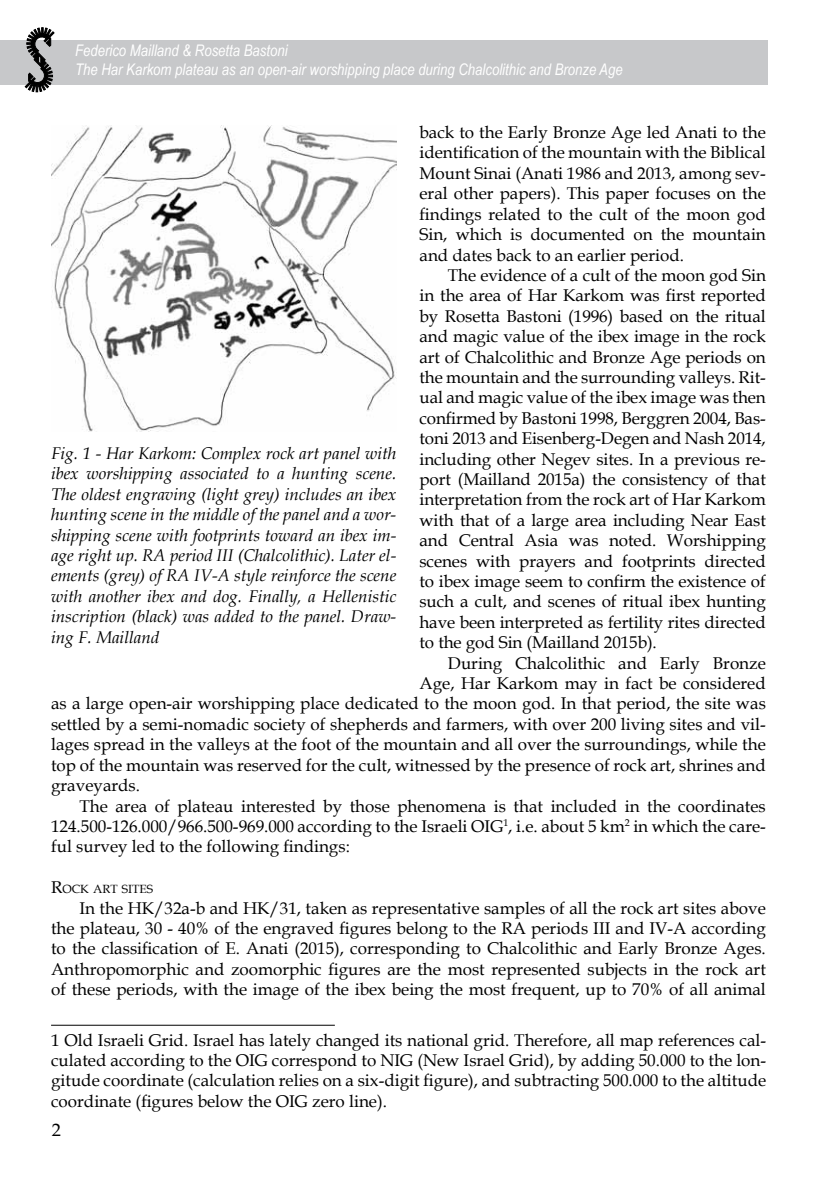
<style>
.page{position:relative;width:840px;height:1191px;background:#fff}
.page>*{position:absolute;margin:0;border:0;box-sizing:border-box;transform-origin:0 0}
.t1{font:18px "Book Antiqua";color:#000}
.t2{font:17px/20.4px "Book Antiqua";color:#000;text-align:justify}
.t3{font:italic 17px/20.4px "Book Antiqua";color:#000;text-align:justify}
.t4{font:italic 16px/19.2px "Arial Narrow";color:#fff}
.t5{font:11.8px "Book Antiqua";color:#000}
.s1{font-size:17px}
</style>
<div class="page">
<div style="left:0;top:40px;width:767px;height:45px;background:#c7c8ca"></div>
<svg style="left:25px;top:27px;width:30px;height:65px"></svg>
<hr style="left:51px;top:1025px;width:283px;height:1px;background:#000">
<img style="left:51px;top:126px;width:345px;height:305px">
<p class="t4" style="left:75px;top:41px;width:548px">Federico Mailland &amp; Rosetta Bastoni<br>The Har Karkom plateau as an open-air worshipping place during Chalcolithic and Bronze Age</p>
<p class="t2" style="left:419px;top:122px;width:348px">back to the Early Bronze Age led Anati to the identification of the mountain with the Biblical Mount Sinai (Anati 1986 and 2013, among sev&shy;eral other papers). This paper focuses on the findings related to the cult of the moon god Sin, which is documented on the mountain and dates back to an earlier period.</p>
<p class="t2" style="left:419px;top:264px;width:348px;text-indent:28px">The evidence of a cult of the moon god Sin in the area of Har Karkom was first reported by Rosetta Bastoni (1996) based on the ritual and magic value of the ibex image in the rock art of Chalcolithic and Bronze Age periods on the mountain and the surrounding valleys. Rit&shy;ual and magic value of the ibex image was then confirmed by Bastoni 1998, Berggren 2004, Bas&shy;toni 2013 and Eisenberg-Degen and Nash 2014, including other Negev sites. In a previous re&shy;port (Mailland 2015a) the consistency of that interpretation from the rock art of Har Karkom with that of a large area including Near East and Central Asia was noted. Worshipping scenes with prayers and footprints directed to ibex image seem to confirm the existence of such a cult, and scenes of ritual ibex hunting have been interpreted as fertility rites directed to the god Sin (Mailland 2015b).</p>
<p class="t2" style="left:447px;top:652px;width:319px">During Chalcolithic and Early Bronze</p>
<p class="t2" style="left:419px;top:672px;width:347px">Age, Har Karkom may in fact be considered</p>
<p class="t2" style="left:51px;top:693px;width:716px">as a large open-air worshipping place dedicated to the moon god. In that period, the site was</p>
<p class="t2" style="left:51px;top:713px;width:715px">settled by a semi-nomadic society of shepherds and farmers, with over 200 living sites and vil-</p>
<p class="t2" style="left:51px;top:734px;width:715px">lages spread in the valleys at the foot of the mountain and all over the surroundings, while the</p>
<p class="t2" style="left:51px;top:754px;width:715px">top of the mountain was reserved for the cult, witnessed by the presence of rock art, shrines and</p>
<p class="t2" style="left:51px;top:774px;width:90px">graveyards.</p>
<p class="t2" style="left:79px;top:795px;width:687px">The area of plateau interested by those phenomena is that included in the coordinates</p>
<p class="t2" style="left:51px;top:815px;width:715px">124.500-126.000/966.500-969.000 according to the Israeli OIG<sup>1</sup>, i.e. about 5 km<sup>2</sup> in which the care-</p>
<p class="t2" style="left:51px;top:836px;width:300px">ful survey led to the following findings:</p>
<p class="t5" style="left:51px;top:881px;width:103px"><span class="s1">R</span>OCK ART SITES</p>
<p class="t2" style="left:51px;top:897px;width:716px;text-indent:28px">In the HK/32a-b and HK/31, taken as representative samples of all the rock art sites above the plateau, 30 - 40% of the engraved figures belong to the RA periods III and IV-A according to the classification of E. Anati (2015), corresponding to Chalcolithic and Early Bronze Ages.<br>Anthropomorphic and zoomorphic figures are the most represented subjects in the rock art of these periods, with the image of the ibex being the most frequent, up to 70% of all animal</p>
<p class="t2" style="left:51px;top:1029px;width:716px">1 Old Israeli Grid. Israel has lately changed its national grid. Therefore, all map references cal&shy;culated according to the OIG correspond to NIG (New Israel Grid), by adding 50.000 to the lon&shy;gitude coordinate (calculation relies on a six-digit figure), and subtracting 500.000 to the altitude coordinate (figures below the OIG zero line).</p>
<p class="t3" style="left:51px;top:442px;width:346px">Fig. 1 - Har Karkom: Complex rock art panel with ibex worshipping associated to a hunting scene.<br>The oldest engraving (light grey) includes an ibex hunting scene in the middle of the panel and a wor&shy;shipping scene with footprints toward an ibex im&shy;age right up. RA period III (Chalcolithic). Later el&shy;ements (grey) of RA IV-A style reinforce the scene with another ibex and dog. Finally, a Hellenistic inscription (black) was added to the panel. Draw&shy;ing F. Mailland</p>
<p class="t1" style="left:52px;top:1117px;width:10px">2</p>
</div>
